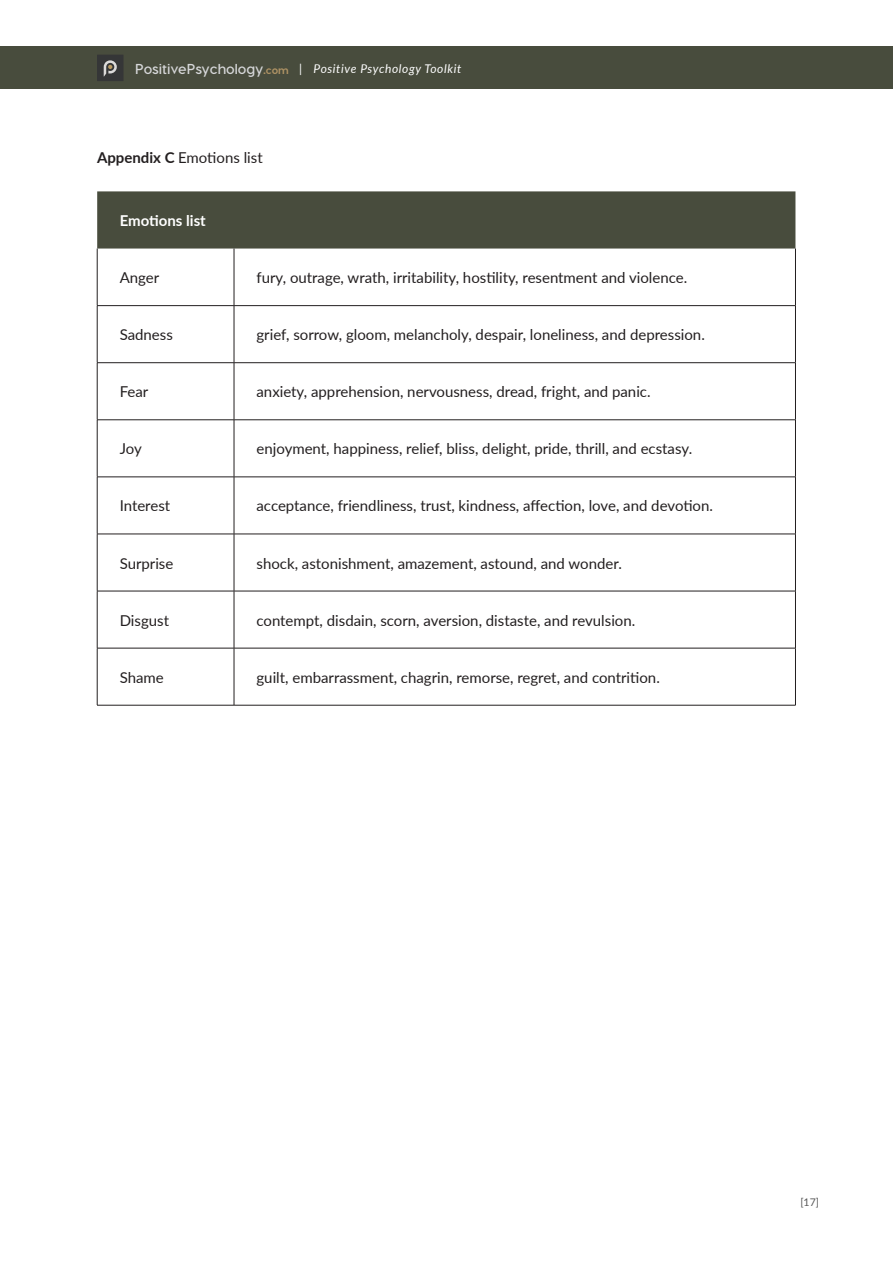
<style>
.page{position:relative;width:893px;height:1263px;background:#fff}
.page>*{position:absolute;margin:0;border:0;box-sizing:border-box;transform-origin:0 0}
.t1{font:15px "Lato";color:#231f20}
.t2{font:700 15px "Lato";color:#fff}
.t3{font:italic 12px "Lato";letter-spacing:.05em;color:#fff}
.t4{font:10.5px "Lato";color:#555}
.s1{font-family:"Visby CF";font-weight:700;font-style:normal;font-size:14.4px;color:#d6d7d9}
.s2{font-family:"Visby CF";font-weight:800;font-style:normal;font-size:10.8px;color:#ae9264}
.s3{font-style:normal}
.s4{font-weight:700}
</style>
<div class="page">
<div style="left:0;top:46px;width:893px;height:43px;background:#484c3d"></div>
<div style="left:97px;top:55px;width:27px;height:26px;background:#353637"></div>
<svg style="left:104px;top:60px;width:13px;height:17px"></svg>
<div style="left:97px;top:191px;width:698px;height:58px;background:#484c3d"></div>
<hr style="left:97px;top:249px;width:1px;height:56px;background:#231f20">
<hr style="left:234px;top:249px;width:1px;height:56px;background:#231f20">
<hr style="left:795px;top:249px;width:1px;height:56px;background:#231f20">
<hr style="left:97px;top:305px;width:137px;height:1px;background:#231f20">
<hr style="left:97px;top:306px;width:1px;height:56px;background:#231f20">
<hr style="left:234px;top:305px;width:562px;height:1px;background:#231f20">
<hr style="left:234px;top:306px;width:1px;height:56px;background:#231f20">
<hr style="left:795px;top:306px;width:1px;height:56px;background:#231f20">
<hr style="left:97px;top:362px;width:137px;height:1px;background:#231f20">
<hr style="left:97px;top:363px;width:1px;height:57px;background:#231f20">
<hr style="left:234px;top:362px;width:562px;height:1px;background:#231f20">
<hr style="left:234px;top:363px;width:1px;height:57px;background:#231f20">
<hr style="left:795px;top:363px;width:1px;height:57px;background:#231f20">
<hr style="left:97px;top:419px;width:137px;height:1px;background:#231f20">
<hr style="left:97px;top:420px;width:1px;height:57px;background:#231f20">
<hr style="left:234px;top:419px;width:562px;height:1px;background:#231f20">
<hr style="left:234px;top:420px;width:1px;height:57px;background:#231f20">
<hr style="left:795px;top:420px;width:1px;height:57px;background:#231f20">
<hr style="left:97px;top:477px;width:137px;height:1px;background:#231f20">
<hr style="left:97px;top:477px;width:1px;height:57px;background:#231f20">
<hr style="left:234px;top:477px;width:562px;height:1px;background:#231f20">
<hr style="left:234px;top:477px;width:1px;height:57px;background:#231f20">
<hr style="left:795px;top:477px;width:1px;height:57px;background:#231f20">
<hr style="left:97px;top:534px;width:137px;height:1px;background:#231f20">
<hr style="left:97px;top:534px;width:1px;height:57px;background:#231f20">
<hr style="left:234px;top:534px;width:562px;height:1px;background:#231f20">
<hr style="left:234px;top:534px;width:1px;height:57px;background:#231f20">
<hr style="left:795px;top:534px;width:1px;height:57px;background:#231f20">
<hr style="left:97px;top:591px;width:137px;height:1px;background:#231f20">
<hr style="left:97px;top:591px;width:1px;height:57px;background:#231f20">
<hr style="left:234px;top:591px;width:562px;height:1px;background:#231f20">
<hr style="left:234px;top:591px;width:1px;height:57px;background:#231f20">
<hr style="left:795px;top:591px;width:1px;height:57px;background:#231f20">
<hr style="left:97px;top:648px;width:137px;height:1px;background:#231f20">
<hr style="left:97px;top:648px;width:1px;height:57px;background:#231f20">
<hr style="left:234px;top:648px;width:562px;height:1px;background:#231f20">
<hr style="left:234px;top:648px;width:1px;height:57px;background:#231f20">
<hr style="left:795px;top:648px;width:1px;height:57px;background:#231f20">
<hr style="left:97px;top:705px;width:137px;height:1px;background:#231f20">
<hr style="left:234px;top:705px;width:562px;height:1px;background:#231f20">
<p class="t3" style="left:135px;top:60px;width:328px"><span class="s1">PositivePsychology</span><span class="s2">.com</span> <span class="s3">|</span> Positive Psychology Toolkit</p>
<p class="t1" style="left:97px;top:147px;width:167px"><span class="s4">Appendix C</span> Emotions list</p>
<p class="t2" style="left:120px;top:209px;width:88px">Emotions list</p>
<p class="t1" style="left:120px;top:267px;width:41px">Anger</p>
<p class="t1" style="left:256px;top:267px;width:432px">fury, outrage, wrath, irritability, hostility, resentment and violence.</p>
<p class="t1" style="left:120px;top:324px;width:55px">Sadness</p>
<p class="t1" style="left:256px;top:324px;width:450px">grief, sorrow, gloom, melancholy, despair, loneliness, and depression.</p>
<p class="t1" style="left:120px;top:381px;width:30px">Fear</p>
<p class="t1" style="left:256px;top:381px;width:396px">anxiety, apprehension, nervousness, dread, fright, and panic.</p>
<p class="t1" style="left:120px;top:438px;width:24px">Joy</p>
<p class="t1" style="left:256px;top:438px;width:437px">enjoyment, happiness, relief, bliss, delight, pride, thrill, and ecstasy.</p>
<p class="t1" style="left:120px;top:495px;width:52px">Interest</p>
<p class="t1" style="left:256px;top:495px;width:458px">acceptance, friendliness, trust, kindness, affection, love, and devotion.</p>
<p class="t1" style="left:120px;top:552px;width:55px">Surprise</p>
<p class="t1" style="left:256px;top:552px;width:367px">shock, astonishment, amazement, astound, and wonder.</p>
<p class="t1" style="left:120px;top:609px;width:51px">Disgust</p>
<p class="t1" style="left:256px;top:609px;width:380px">contempt, disdain, scorn, aversion, distaste, and revulsion.</p>
<p class="t1" style="left:120px;top:666px;width:46px">Shame</p>
<p class="t1" style="left:256px;top:666px;width:405px">guilt, embarrassment, chagrin, remorse, regret, and contrition.</p>
<p class="t4" style="left:800px;top:1195px;width:20px">[17]</p>
</div>
